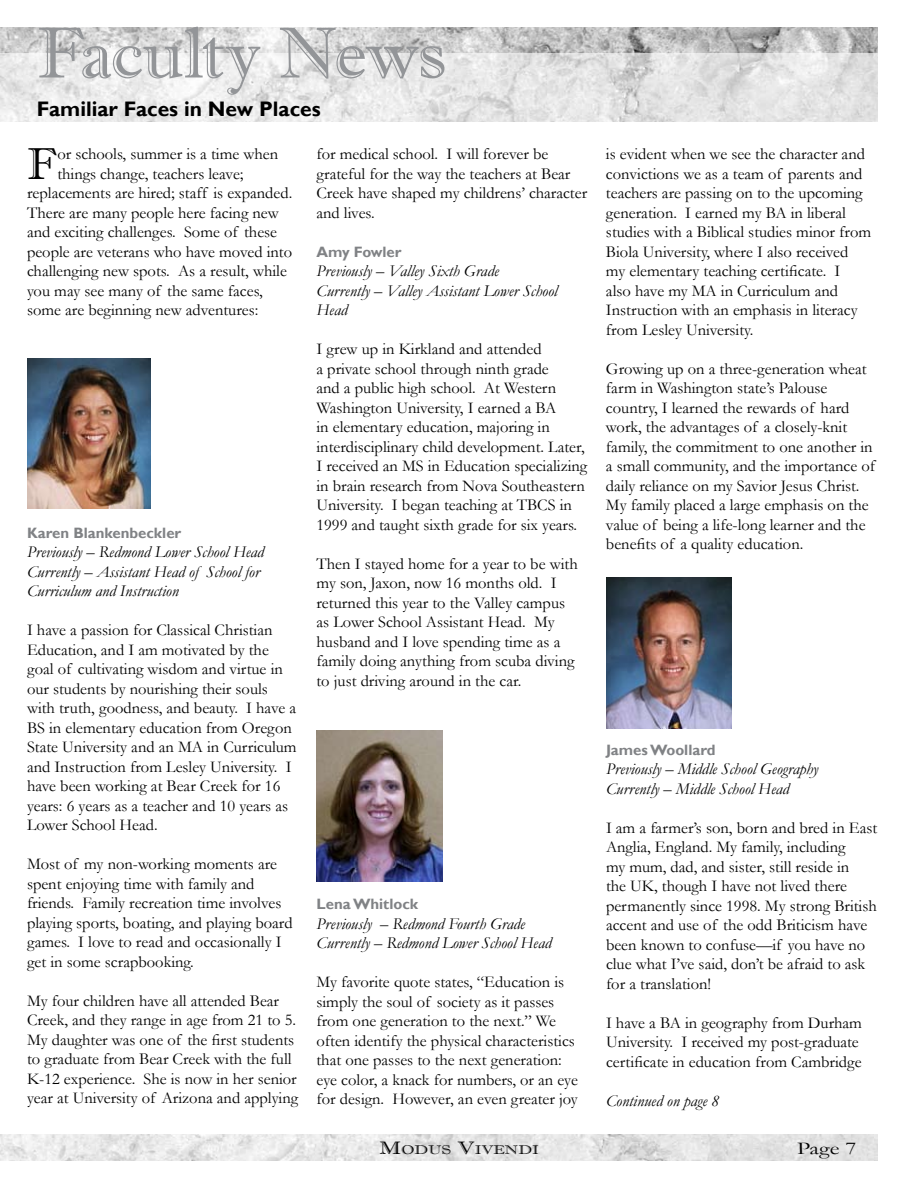
<style>
.page{position:relative;width:918px;height:1188px;background:#fff}
.page>*{position:absolute;margin:0;border:0;box-sizing:border-box;transform-origin:0 0}
.t1{font:72px "Imprint MT Shadow";letter-spacing:-.02em;color:#939598}
.t2{font:44.85px "Imprint MT Shadow";color:#000}
.t3{font:700 21px "Gill Sans";color:#000}
.t4{font:18px "Garamond";color:#000;scale:1.3 1}
.t5{font:16.5px/19.5px "Garamond";color:#000}
.t6{font:italic 16.5px/19.5px "Garamond";color:#000}
.t7{font:700 15px "Gill Sans";color:#808285}
.t8{font:12.6px "Imprint MT Shadow";color:#000;scale:1.3 1}
.s1{font-size:18px}
</style>
<div class="page">
<img style="left:0;top:27px;width:878px;height:27px">
<img style="left:0;top:54px;width:878px;height:68px">
<img style="left:0;top:1134px;width:878px;height:27px">
<img style="left:606px;top:577px;width:125px;height:151px">
<img style="left:317px;top:731px;width:125px;height:150px">
<img style="left:27px;top:359px;width:124px;height:150px">
<h1 class="t1" style="left:37px;top:11px;width:411px">Faculty News</h1>
<p class="t3" style="left:37px;top:96px;width:285px">Familiar Faces in New Places</p>
<h2 class="t2" style="left:27px;top:137px;width:32px">F</h2>
<p class="t5" style="left:57px;top:144px;width:222px">or schools, summer is a time when</p>
<p class="t5" style="left:316px;top:144px;width:272px">for medical school. I will forever be grateful for the way the teachers at Bear<br>Creek have shaped my childrens’ character and lives.</p>
<p class="t7" style="left:316px;top:243px;width:87px">Amy Fowler</p>
<p class="t6" style="left:316px;top:261px;width:243px">Previously – Valley Sixth Grade<br>Currently – Valley Assistant Lower School<br>Head</p>
<p class="t5" style="left:316px;top:339px;width:272px">I grew up in Kirkland and attended<br>a private school through ninth grade<br>and a public high school. At Western Washington University, I earned a BA<br>in elementary education, majoring in interdisciplinary child development. Later, I received an MS in Education specializing in brain research from Nova Southeastern University. I began teaching at TBCS in 1999 and taught sixth grade for six years.</p>
<p class="t5" style="left:316px;top:553px;width:263px">Then I stayed home for a year to be with my son, Jaxon, now 16 months old. I returned this year to the Valley campus as Lower School Assistant Head. My husband and I love spending time as a family doing anything from scuba diving to just driving around in the car.</p>
<p class="t5" style="left:57px;top:163px;width:188px">things change, teachers leave;</p>
<p class="t5" style="left:27px;top:183px;width:267px">replacements are hired; staff is expanded.</p>
<p class="t5" style="left:27px;top:202px;width:253px">There are many people here facing new</p>
<p class="t5" style="left:27px;top:222px;width:252px">and exciting challenges. Some of these</p>
<p class="t5" style="left:27px;top:241px;width:267px">people are veterans who have moved into</p>
<p class="t5" style="left:27px;top:261px;width:261px">challenging new spots. As a result, while</p>
<p class="t5" style="left:27px;top:280px;width:237px">you may see many of the same faces,</p>
<p class="t5" style="left:27px;top:300px;width:233px">some are beginning new adventures:</p>
<p class="t7" style="left:27px;top:524px;width:156px">Karen Blankenbeckler</p>
<p class="t6" style="left:27px;top:542px;width:238px">Previously – Redmond Lower School Head<br>Currently – Assistant Head of School for<br>Curriculum and Instruction</p>
<p class="t5" style="left:27px;top:620px;width:271px">I have a passion for Classical Christian Education, and I am motivated by the goal of cultivating wisdom and virtue in our students by nourishing their souls with truth, goodness, and beauty. I have a BS in elementary education from Oregon State University and an MA in Curriculum and Instruction from Lesley University. I have been working at Bear Creek for 16 years: 6 years as a teacher and 10 years as Lower School Head.</p>
<p class="t5" style="left:27px;top:854px;width:267px">Most of my non-working moments are spent enjoying time with family and friends. Family recreation time involves playing sports, boating, and playing board games. I love to read and occasionally I get in some scrapbooking.</p>
<p class="t5" style="left:27px;top:990px;width:273px">My four children have all attended Bear Creek, and they range in age from 21 to 5.<br>My daughter was one of the first students to graduate from Bear Creek with the full K-12 experience. She is now in her senior year at University of Arizona and applying</p>
<p class="t7" style="left:316px;top:895px;width:103px">Lena Whitlock</p>
<p class="t6" style="left:316px;top:913px;width:236px">Previously – Redmond Fourth Grade<br>Currently – Redmond Lower School Head</p>
<p class="t5" style="left:316px;top:972px;width:263px">My favorite quote states, “Education is simply the soul of society as it passes from one generation to the next.” We often identify the physical characteristics that one passes to the next generation: eye color, a knack for numbers, or an eye for design. However, an even greater joy</p>
<p class="t5" style="left:606px;top:144px;width:267px">is evident when we see the character and convictions we as a team of parents and teachers are passing on to the upcoming generation. I earned my BA in liberal studies with a Biblical studies minor from Biola University, where I also received my elementary teaching certificate. I<br>also have my MA in Curriculum and Instruction with an emphasis in literacy from Lesley University.</p>
<p class="t5" style="left:606px;top:358px;width:271px">Growing up on a three-generation wheat farm in Washington state’s Palouse country, I learned the rewards of hard work, the advantages of a closely-knit family, the commitment to one another in a small community, and the importance of daily reliance on my Savior Jesus Christ.<br>My family placed a large emphasis on the value of being a life-long learner and the benefits of a quality education.</p>
<p class="t7" style="left:606px;top:741px;width:111px">James Woollard</p>
<p class="t6" style="left:606px;top:759px;width:214px">Previously – Middle School Geography<br>Currently – Middle School Head</p>
<p class="t5" style="left:606px;top:817px;width:273px">I am a farmer’s son, born and bred in East Anglia, England. My family, including<br>my mum, dad, and sister, still reside in<br>the UK, though I have not lived there permanently since 1998. My strong British accent and use of the odd Briticism have been known to confuse—if you have no clue what I’ve said, don’t be afraid to ask for a translation!</p>
<p class="t5" style="left:606px;top:1012px;width:258px">I have a BA in geography from Durham<br>University. I received my post-graduate certificate in education from Cambridge</p>
<p class="t6" style="left:606px;top:1090px;width:115px">Continued on page 8</p>
<p class="t8" style="left:379px;top:1143px;width:28px"><span class="s1">M</span>ODUS</p>
<p class="t8" style="left:457px;top:1143px;width:23px"><span class="s1">V</span>IVENDI</p>
<p class="t4" style="left:797px;top:1137px;width:47px">Page 7</p>
</div>
